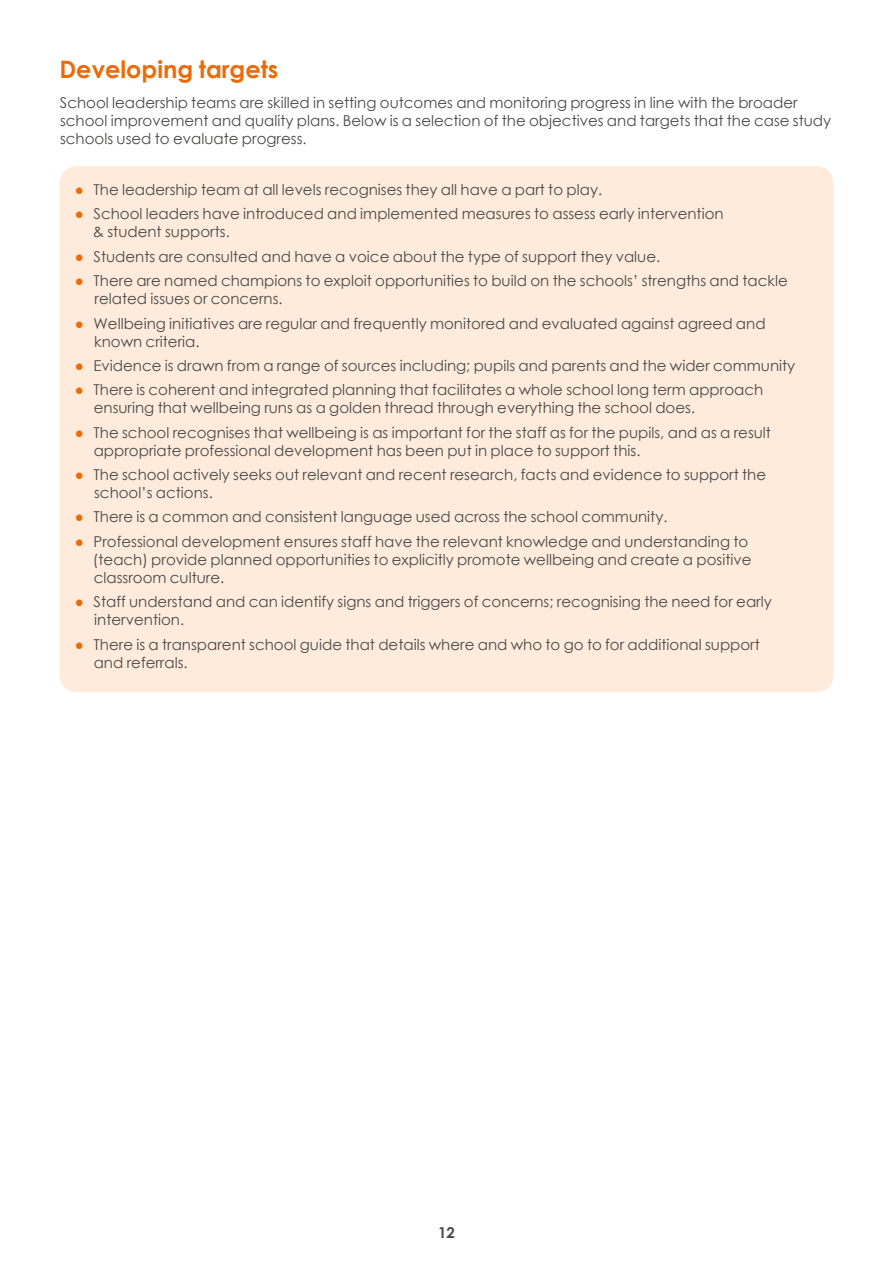
<style>
.page{position:relative;width:893px;height:1263px;background:#fff}
.page>*{position:absolute;margin:0;border:0;box-sizing:border-box;transform-origin:0 0}
.t1{font:700 24px "Century Gothic";color:#ed6b06}
.t2{font:15px/18px "Century Gothic";color:#4a4a49}
.t3{font:700 15px "Century Gothic";color:#4a4a49}
.s1{color:#ed6b06}
</style>
<div class="page">
<div style="left:60px;top:166px;width:773px;height:526px;background:#feebdc;border-radius:17px"></div>
<h1 class="t1" style="left:60px;top:51px;width:220px">Developing targets</h1>
<p class="t2" style="left:60px;top:94px;width:773px">School leadership teams are skilled in setting outcomes and monitoring progress in line with the broader school improvement and quality plans. Below is a selection of the objectives and targets that the case study schools used to evaluate progress.</p>
<p class="t2" style="left:75px;top:180px;width:529px"><span class="s1">●</span> The leadership team at all levels recognises they all have a part to play.</p>
<p class="t2" style="left:93px;top:205px;width:632px;text-indent:-18px"><span class="s1">●</span> School leaders have introduced and implemented measures to assess early intervention &amp; student supports.</p>
<p class="t2" style="left:75px;top:247px;width:587px"><span class="s1">●</span> Students are consulted and have a voice about the type of support they value.</p>
<p class="t2" style="left:95px;top:272px;width:695px;text-indent:-20px"><span class="s1">●</span> There are named champions to exploit opportunities to build on the schools’ strengths and tackle related issues or concerns.</p>
<p class="t2" style="left:94px;top:314px;width:673px;text-indent:-19px"><span class="s1">●</span> Wellbeing initiatives are regular and frequently monitored and evaluated against agreed and known criteria.</p>
<p class="t2" style="left:75px;top:356px;width:722px"><span class="s1">●</span> Evidence is drawn from a range of sources including; pupils and parents and the wider community</p>
<p class="t2" style="left:94px;top:381px;width:671px;text-indent:-19px"><span class="s1">●</span> There is coherent and integrated planning that facilitates a whole school long term approach ensuring that wellbeing runs as a golden thread through everything the school does.</p>
<p class="t2" style="left:94px;top:423px;width:679px;text-indent:-19px"><span class="s1">●</span> The school recognises that wellbeing is as important for the staff as for the pupils, and as a result appropriate professional development has been put in place to support this.</p>
<p class="t2" style="left:94px;top:465px;width:674px;text-indent:-19px"><span class="s1">●</span> The school actively seeks out relevant and recent research, facts and evidence to support the school’s actions.</p>
<p class="t2" style="left:75px;top:508px;width:594px"><span class="s1">●</span> There is a common and consistent language used across the school community.</p>
<p class="t2" style="left:93px;top:532px;width:660px;text-indent:-18px"><span class="s1">●</span> Professional development ensures staff have the relevant knowledge and understanding to (teach) provide planned opportunities to explicitly promote wellbeing and create a positive classroom culture.</p>
<p class="t2" style="left:94px;top:593px;width:679px;text-indent:-19px"><span class="s1">●</span> Staff understand and can identify signs and triggers of concerns; recognising the need for early intervention.</p>
<p class="t2" style="left:94px;top:635px;width:668px;text-indent:-19px"><span class="s1">●</span> There is a transparent school guide that details where and who to go to for additional support and referrals.</p>
<p class="t3" style="left:438px;top:1221px;width:18px">12</p>
</div>
